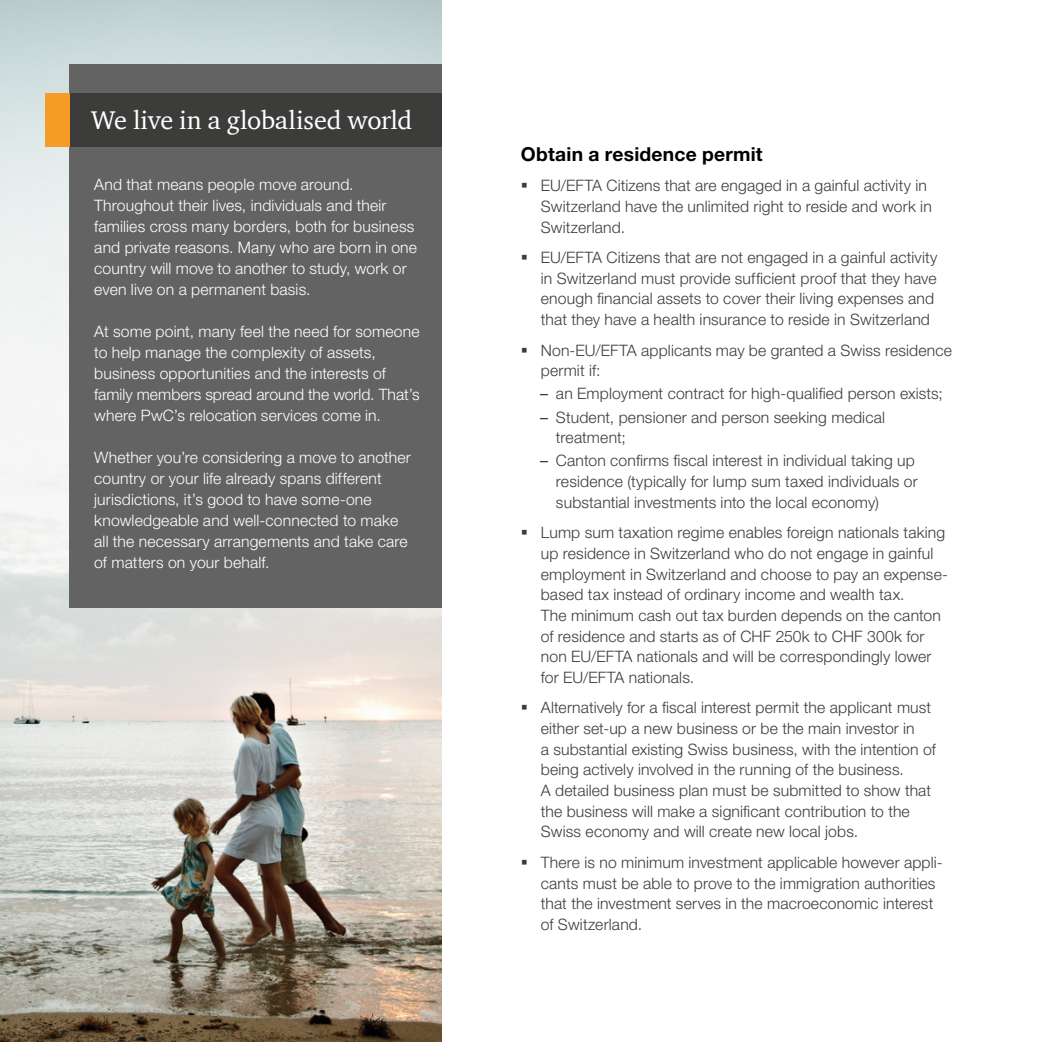
<style>
.page{position:relative;width:1042px;height:1042px;background:#fff}
.page>*{position:absolute;margin:0;border:0;box-sizing:border-box;transform-origin:0 0}
.t1{font:26.25px "ITC Charter Com";letter-spacing:-.005em;color:#fff}
.t2{font:700 19.25px "Helvetica Neue LT Std";letter-spacing:.01em;color:#000}
.t3{font:300 15.75px/20.7px "Helvetica Neue LT Std";letter-spacing:.01em;color:#3c3c3b}
.t4{font:300 15.75px/21px "Helvetica Neue LT Std";letter-spacing:.01em;color:#fff}
.s1{font-weight:400}
</style>
<div class="page">
<img style="left:0;top:0;width:441px;height:1042px">
<div style="left:69px;top:64px;width:372px;height:544px;background:#646363"></div>
<div style="left:69px;top:94px;width:372px;height:53px;background:#3c3c3b"></div>
<div style="left:45px;top:94px;width:24px;height:53px;background:#f59c24"></div>
<h1 class="t1" style="left:91px;top:104px;width:323px">We live in a globalised world</h1>
<p class="t4" style="left:94px;top:173px;width:324px">And that means people move around.<br>Throughout their lives, individuals and their families cross many borders, both for business and private reasons. Many who are born in one country will move to another to study, work or even live on a permanent basis.</p>
<p class="t4" style="left:94px;top:320px;width:327px">At some point, many feel the need for someone to help manage the complexity of assets, business opportunities and the interests of family members spread around the world. That’s where PwC’s relocation services come in.</p>
<p class="t4" style="left:94px;top:446px;width:318px">Whether you’re considering a move to another country or your life already spans different jurisdictions, it’s good to have some-one knowledgeable and well-connected to make all the necessary arrangements and take care of matters on your behalf.</p>
<p class="t2" style="left:521px;top:142px;width:243px">Obtain a residence permit</p>
<p class="t3" style="left:541px;top:175px;width:392px">EU/EFTA Citizens that are engaged in a gainful activity in<br>Switzerland have the unlimited right to reside and work in<br>Switzerland.</p>
<p class="t3" style="left:541px;top:247px;width:398px">EU/EFTA Citizens that are not engaged in a gainful activity in Switzerland must provide sufficient proof that they have enough financial assets to cover their living expenses and that they have a health insurance to reside in Switzerland</p>
<p class="t3" style="left:541px;top:339px;width:413px">Non-EU/EFTA applicants may be granted a Swiss residence permit if:</p>
<p class="t3" style="left:540px;top:383px;width:404px"><span class="s1">–</span> an Employment contract for high-qualified person exists;</p>
<p class="t3" style="left:556px;top:406px;width:330px;text-indent:-16px"><span class="s1">–</span> Student, pensioner and person seeking medical treatment;</p>
<p class="t3" style="left:556px;top:450px;width:363px;text-indent:-16px"><span class="s1">–</span> Canton confirms fiscal interest in individual taking up residence (typically for lump sum taxed individuals or substantial investments into the local economy)</p>
<p class="t3" style="left:541px;top:522px;width:409px">Lump sum taxation regime enables foreign nationals taking up residence in Switzerland who do not engage in gainful employment in Switzerland and choose to pay an expense&shy;based tax instead of ordinary income and wealth tax.<br>The minimum cash out tax burden depends on the canton of residence and starts as of CHF 250k to CHF 300k for non EU/EFTA nationals and will be correspondingly lower for EU/EFTA nationals.</p>
<p class="t3" style="left:541px;top:697px;width:396px">Alternatively for a fiscal interest permit the applicant must either set-up a new business or be the main investor in<br>a substantial existing Swiss business, with the intention of being actively involved in the running of the business.<br>A detailed business plan must be submitted to show that the business will make a significant contribution to the Swiss economy and will create new local jobs.</p>
<p class="t3" style="left:541px;top:851px;width:403px">There is no minimum investment applicable however appli&shy;cants must be able to prove to the immigration authorities that the investment serves in the macroeconomic interest of Switzerland.</p>
</div>
